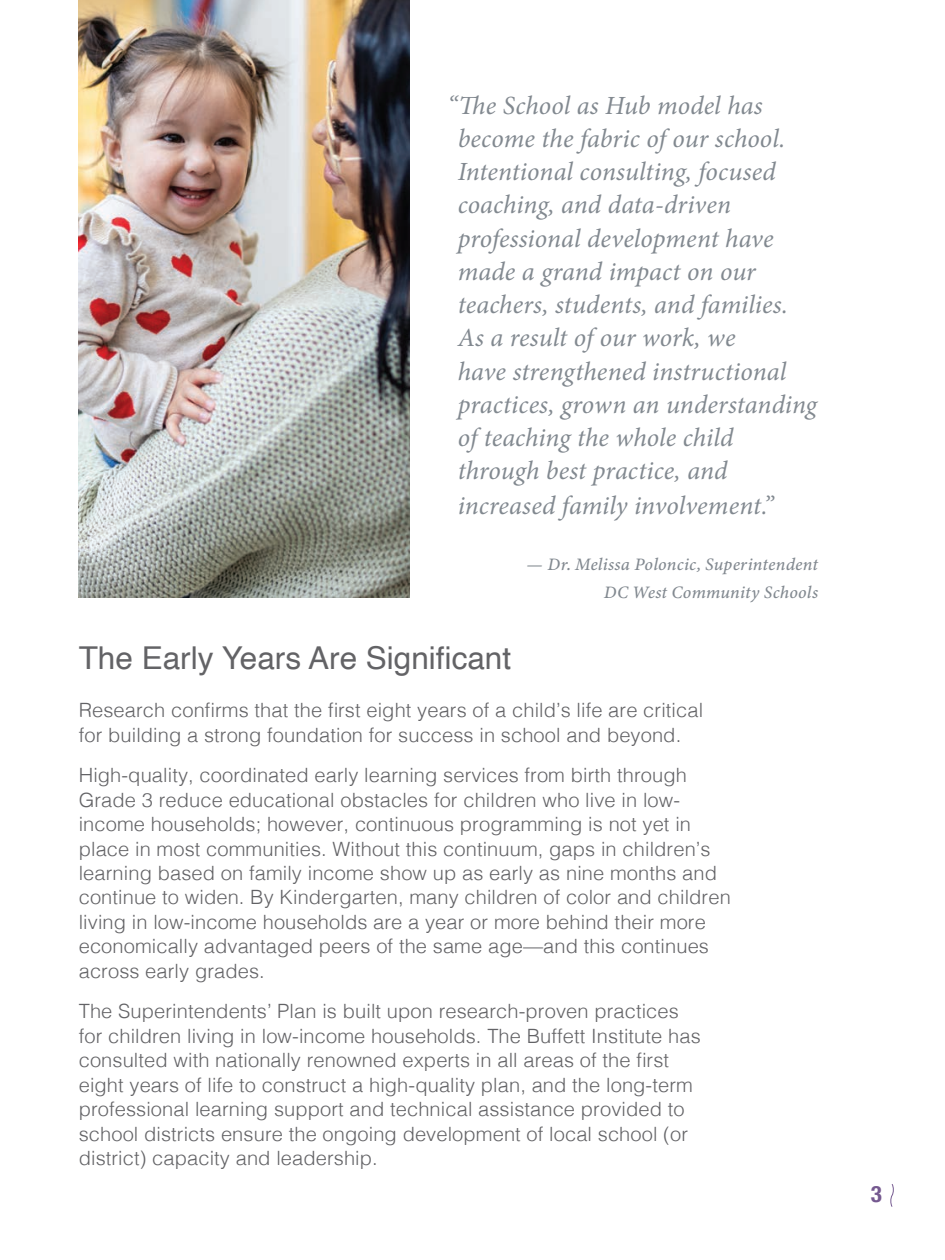
<style>
.page{position:relative;width:945px;height:1260px;background:#fff}
.page>*{position:absolute;margin:0;border:0;box-sizing:border-box;transform-origin:0 0}
.t1{font:31.5px "Helvetica";color:#636366}
.t2{font:italic 26.25px/33.4px "Minion Pro";color:#828990}
.t3{font:700 condensed 22.75px "Helvetica Neue";color:#755990}
.t4{font:300 19.6px/24.5px "Helvetica";letter-spacing:.005em;color:#636366}
.t5{font:italic 17.5px/28px "Minion Variable Concept";letter-spacing:.01em;color:#828990;text-align:right}
</style>
<div class="page">
<svg style="left:890px;top:1184px;width:4px;height:23px"></svg>
<img style="left:79px;top:0;width:331px;height:597px">
<p class="t2" style="left:458px;top:88px;width:361px;text-indent:-10px">“The School as Hub model has become the fabric of our school.<br>Intentional consulting, focused coaching, and data-driven professional development have made a grand impact on our teachers, students, and families.<br>As a result of our work, we<br>have strengthened instructional practices, grown an understanding of teaching the whole child through best practice, and increased family involvement.”</p>
<p class="t5" style="left:527px;top:551px;width:293px">— Dr. Melissa Poloncic, Superintendent<br>DC West Community Schools</p>
<h1 class="t1" style="left:79px;top:634px;width:434px">The Early Years Are Significant</h1>
<p class="t4" style="left:79px;top:697px;width:626px">Research confirms that the first eight years of a child’s life are critical for building a strong foundation for success in school and beyond.</p>
<p class="t4" style="left:79px;top:761px;width:654px">High-quality, coordinated early learning services from birth through Grade 3 reduce educational obstacles for children who live in low&shy;income households; however, continuous programming is not yet in place in most communities. Without this continuum, gaps in children’s learning based on family income show up as early as nine months and continue to widen. By Kindergarten, many children of color and children living in low-income households are a year or more behind their more economically advantaged peers of the same age—and this continues across early grades.</p>
<p class="t4" style="left:79px;top:998px;width:623px">The Superintendents’ Plan is built upon research-proven practices for children living in low-income households. The Buffett Institute has consulted with nationally renowned experts in all areas of the first eight years of life to construct a high-quality plan, and the long-term professional learning support and technical assistance provided to school districts ensure the ongoing development of local school (or district) capacity and leadership.</p>
<p class="t3" style="left:871px;top:1175px;width:13px">3</p>
</div>
